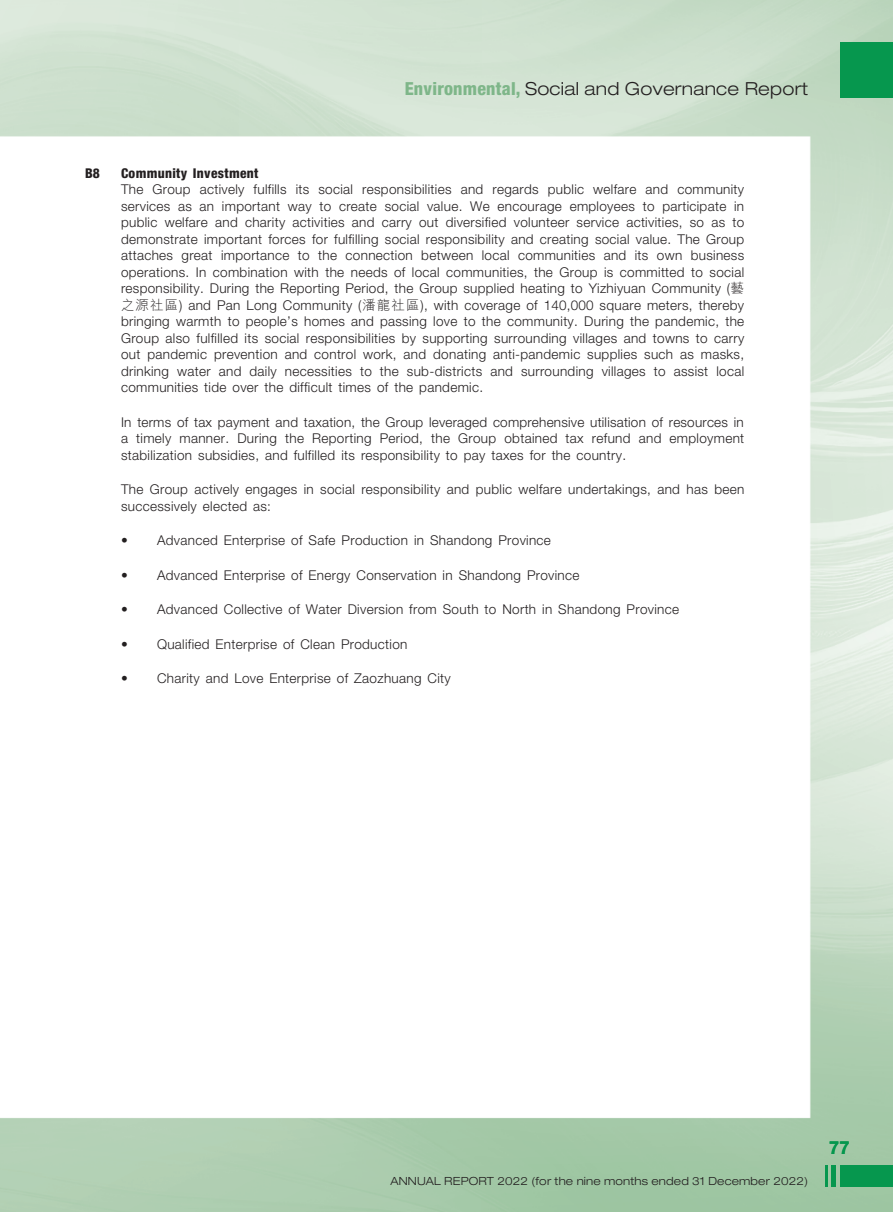
<style>
.page{position:relative;width:893px;height:1212px;background:#fff}
.page>*{position:absolute;margin:0;border:0;box-sizing:border-box;transform-origin:0 0}
.t1{font:300 expanded 18px "Helvetica Neue LT Std";letter-spacing:.015em;color:#231f20}
.t2{font:700 18px "Helvetica Neue LT Std";color:#06974e}
._01_Body_Text{font:300 13.5px/16.5px "Helvetica Neue LT Std";letter-spacing:.025em;color:#231f20;text-align:justify}
._04___H2{font:800 condensed 13.5px "Helvetica Neue LT Std";letter-spacing:.025em;color:#231f20}
.t3{font:300 expanded 11.25px "Helvetica Neue LT Std";letter-spacing:.015em;color:#231f20}
.s1{font-weight:800;font-stretch:condensed;color:#7eb689}
.s2{font-family:"M Hei HK"}
</style>
<div class="page">
<img style="left:0;top:0;width:893px;height:1212px">
<div style="left:840px;top:1165px;width:53px;height:21px;background:#06974e"></div>
<div style="left:831px;top:1165px;width:5px;height:21px;background:#06974e"></div>
<hr style="left:825px;top:1165px;width:3px;height:21px;background:#06974e">
<div style="left:840px;top:43px;width:53px;height:55px;background:#06974e"></div>
<h1 class="t1" style="left:405px;top:78px;width:405px"><span class="s1">Environmental,</span> Social and Governance Report</h1>
<p class="_04___H2" style="left:85px;top:165px;width:16px">B8</p>
<p class="_04___H2" style="left:121px;top:165px;width:139px">Community Investment</p>
<p class="_01_Body_Text" style="left:121px;top:181px;width:625px">The Group actively fulfills its social responsibilities and regards public welfare and community services as an important way to create social value. We encourage employees to participate in public welfare and charity activities and carry out diversified volunteer service activities, so as to demonstrate important forces for fulfilling social responsibility and creating social value. The Group attaches great importance to the connection between local communities and its own business operations. In combination with the needs of local communities, the Group is committed to social responsibility. During the Reporting Period, the Group supplied heating to Yizhiyuan Community (<span class="s2">藝之源社區</span>) and Pan Long Community (<span class="s2">潘龍社區</span>), with coverage of 140,000 square meters, thereby bringing warmth to people’s homes and passing love to the community. During the pandemic, the Group also fulfilled its social responsibilities by supporting surrounding villages and towns to carry out pandemic prevention and control work, and donating anti-pandemic supplies such as masks, drinking water and daily necessities to the sub-districts and surrounding villages to assist local communities tide over the difficult times of the pandemic.</p>
<p class="_01_Body_Text" style="left:121px;top:414px;width:625px">In terms of tax payment and taxation, the Group leveraged comprehensive utilisation of resources in a timely manner. During the Reporting Period, the Group obtained tax refund and employment stabilization subsidies, and fulfilled its responsibility to pay taxes for the country.</p>
<p class="_01_Body_Text" style="left:121px;top:481px;width:625px">The Group actively engages in social responsibility and public welfare undertakings, and has been successively elected as:</p>
<p class="_01_Body_Text" style="left:121px;top:532px;width:431px">• Advanced Enterprise of Safe Production in Shandong Province</p>
<p class="_01_Body_Text" style="left:121px;top:567px;width:460px">• Advanced Enterprise of Energy Conservation in Shandong Province</p>
<p class="_01_Body_Text" style="left:121px;top:601px;width:560px">• Advanced Collective of Water Diversion from South to North in Shandong Province</p>
<p class="_01_Body_Text" style="left:121px;top:636px;width:288px">• Qualified Enterprise of Clean Production</p>
<p class="_01_Body_Text" style="left:121px;top:670px;width:331px">• Charity and Love Enterprise of Zaozhuang City</p>
<p class="t3" style="left:390px;top:1174px;width:419px">ANNUAL REPORT 2022 (for the nine months ended 31 December 2022)</p>
<h1 class="t2" style="left:829px;top:1137px;width:22px">77</h1>
</div>
